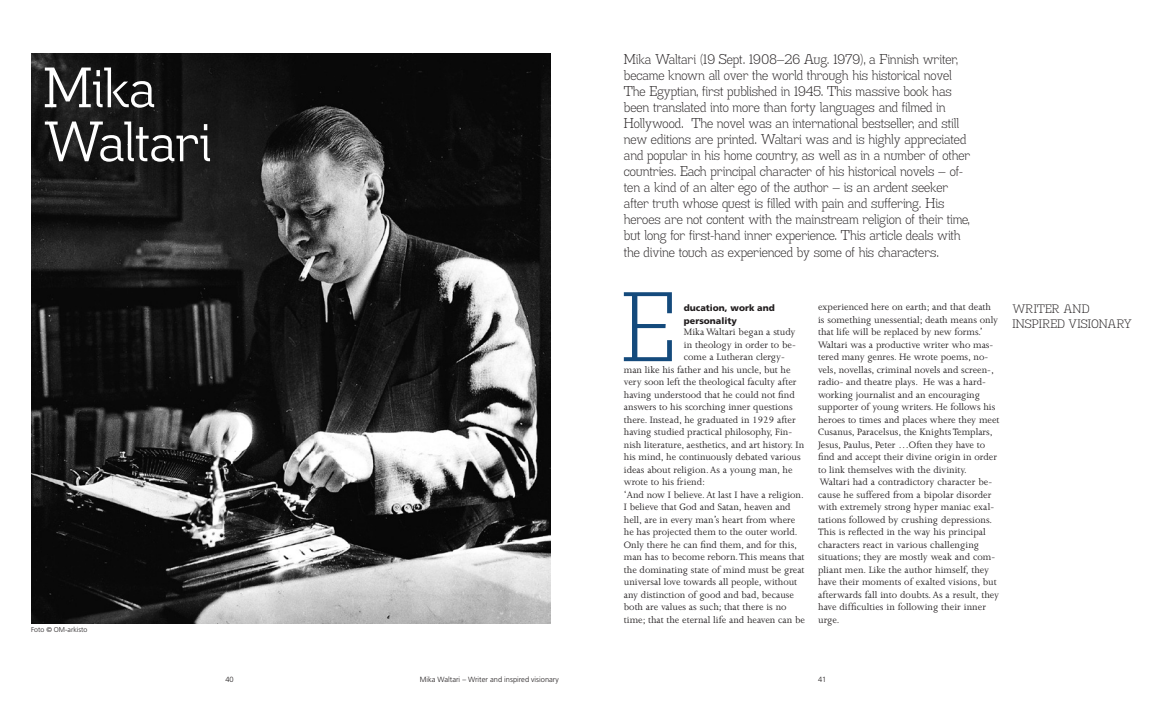
<style>
.page{position:relative;width:1174px;height:709px;background:#fff}
.page>*{position:absolute;margin:0;border:0;box-sizing:border-box;transform-origin:0 0}
.t1{font:97.2px "Madawaska Lt";color:#144a7c}
.t2{font:56px/54px "Madawaska Bk";color:#fff}
.t3{font:14px/16px "Madawaska Lt";color:#231f20}
.t4{font:12px/14.4px "Madawaska Lt";letter-spacing:.02em;color:#231f20}
.t5{font:10.6px/12.5px "Joanna MT Std";color:#231f20}
.t6{font:900 9px/12.5px "Frutiger LT Std";color:#231f20}
.t7{font:300 7.5px "Frutiger LT Std";color:#231f20}
.t8{font:300 7px "Frutiger LT Std";color:#231f20}
</style>
<div class="page">
<img style="left:31px;top:54px;width:519px;height:570px">
<h2 class="t2" style="left:43px;top:59px;width:169px">Mika<br>Waltari</h2>
<p class="t8" style="left:31px;top:625px;width:58px">Foto © OM-arkisto</p>
<p class="t3" style="left:624px;top:51px;width:348px">Mika Waltari (19 Sept. 1908–26 Aug. 1979), a Finnish writer, became known all over the world through his historical novel The Egyptian, first published in 1945. This massive book has been translated into more than forty languages and filmed in Hollywood. The novel was an international bestseller, and still new editions are printed. Waltari was and is highly appreciated and popular in his home country, as well as in a number of other countries. Each principal character of his historical novels – of&shy;ten a kind of an alter ego of the author – is an ardent seeker after truth whose quest is filled with pain and suffering. His heroes are not content with the mainstream religion of their time, but long for first-hand inner experience. This article deals with the divine touch as experienced by some of his characters.</p>
<h1 class="t1" style="left:621px;top:265px;width:50px">E</h1>
<p class="t6" style="left:684px;top:302px;width:92px">ducation, work and personality</p>
<p class="t5" style="left:684px;top:326px;width:113px">Mika Waltari began a study</p>
<p class="t5" style="left:684px;top:338px;width:113px">in theology in order to be-</p>
<p class="t5" style="left:684px;top:351px;width:102px">come a Lutheran clergy-</p>
<p class="t5" style="left:624px;top:363px;width:168px">man like his father and his uncle, but he</p>
<p class="t5" style="left:624px;top:376px;width:174px">very soon left the theological faculty after</p>
<p class="t5" style="left:624px;top:388px;width:172px">having understood that he could not find</p>
<p class="t5" style="left:624px;top:401px;width:170px">answers to his scorching inner questions</p>
<p class="t5" style="left:624px;top:413px;width:173px">there. Instead, he graduated in 1929 after</p>
<p class="t5" style="left:624px;top:426px;width:170px">having studied practical philosophy, Fin-</p>
<p class="t5" style="left:624px;top:438px;width:182px">nish literature, aesthetics, and art history. In</p>
<p class="t5" style="left:624px;top:451px;width:178px">his mind, he continuously debated various</p>
<p class="t5" style="left:624px;top:463px;width:170px">ideas about religion. As a young man, he</p>
<p class="t5" style="left:624px;top:476px;width:83px">wrote to his friend:</p>
<p class="t5" style="left:624px;top:488px;width:181px">‘And now I believe. At last I have a religion.</p>
<p class="t5" style="left:624px;top:501px;width:168px">I believe that God and Satan, heaven and</p>
<p class="t5" style="left:624px;top:513px;width:173px">hell, are in every man’s heart from where</p>
<p class="t5" style="left:624px;top:526px;width:175px">he has projected them to the outer world.</p>
<p class="t5" style="left:624px;top:538px;width:175px">Only there he can find them, and for this,</p>
<p class="t5" style="left:624px;top:551px;width:182px">man has to become reborn. This means that</p>
<p class="t5" style="left:624px;top:563px;width:182px">the dominating state of mind must be great</p>
<p class="t5" style="left:624px;top:576px;width:175px">universal love towards all people, without</p>
<p class="t5" style="left:624px;top:588px;width:172px">any distinction of good and bad, because</p>
<p class="t5" style="left:624px;top:601px;width:164px">both are values as such; that there is no</p>
<p class="t5" style="left:624px;top:613px;width:183px">time; that the eternal life and heaven can be</p>
<p class="t5" style="left:818px;top:301px;width:183px">experienced here on earth; and that death is something unessential; death means only that life will be replaced by new forms.’ Waltari was a productive writer who mas&shy;tered many genres. He wrote poems, no&shy;vels, novellas, criminal novels and screen-, radio- and theatre plays. He was a hard&shy;working journalist and an encouraging supporter of young writers. He follows his heroes to times and places where they meet Cusanus, Paracelsus, the Knights Templars, Jesus, Paulus, Peter …Often they have to find and accept their divine origin in order to link themselves with the divinity.<br>Waltari had a contradictory character be&shy;cause he suffered from a bipolar disorder with extremely strong hyper maniac exal&shy;tations followed by crushing depressions.<br>This is reflected in the way his principal characters react in various challenging situations; they are mostly weak and com&shy;pliant men. Like the author himself, they have their moments of exalted visions, but afterwards fall into doubts. As a result, they have difficulties in following their inner urge.</p>
<p class="t4" style="left:1012px;top:301px;width:121px">Writer and inspired visionary</p>
<p class="t7" style="left:225px;top:675px;width:10px">40</p>
<p class="t7" style="left:420px;top:675px;width:141px">Mika Waltari – Writer and inspired visionary</p>
<p class="t7" style="left:818px;top:675px;width:10px">41</p>
</div>
